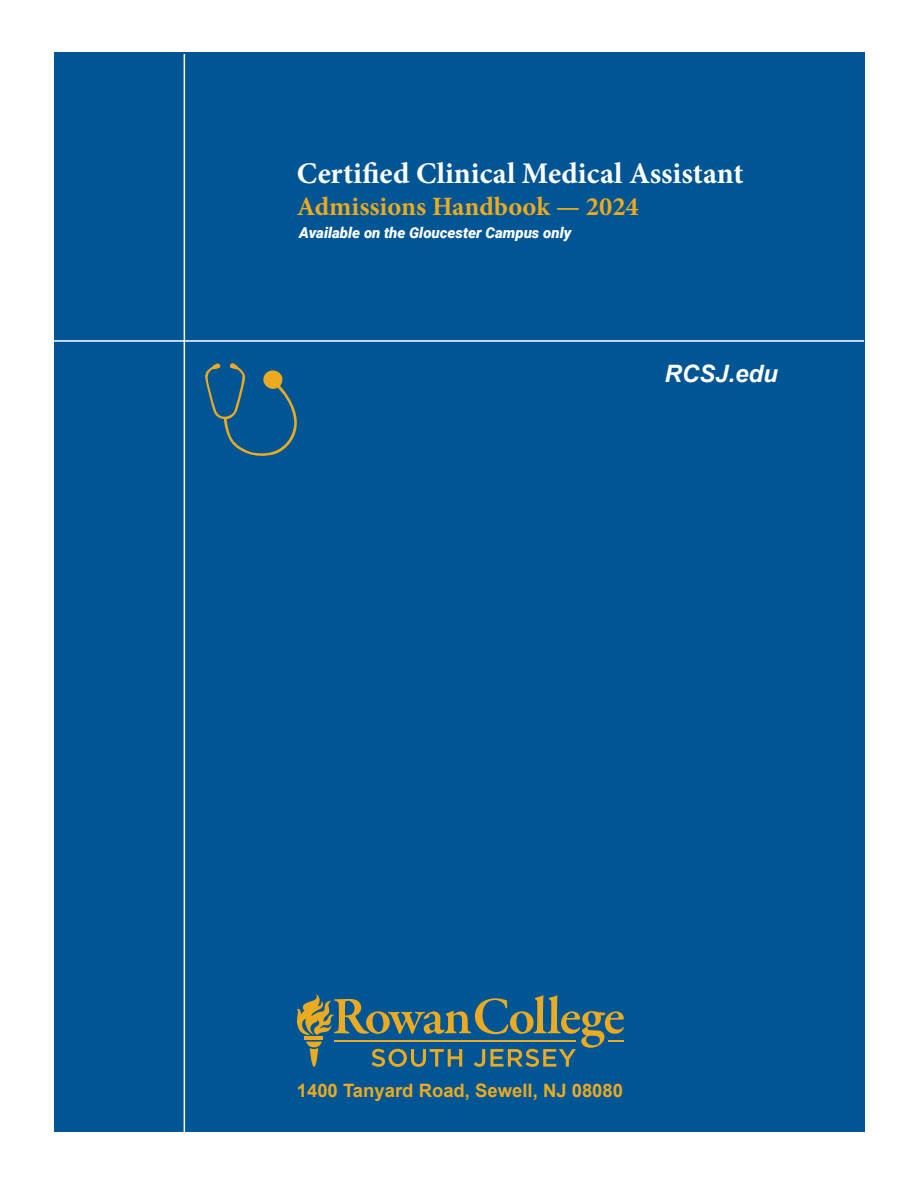
<style>
.page{position:relative;width:918px;height:1188px;background:#fff}
.page>*{position:absolute;margin:0;border:0;box-sizing:border-box;transform-origin:0 0}
.t1{font:700 30px "Minion Pro";color:#fff}
.t2{font:700 26.55px "Minion Pro";color:#ebaa20}
.t3{font:italic 700 24px "Arial";color:#fff}
.t4{font:700 18.45px "Arial";color:#ebaa20}
.t5{font:italic 900 15px "Roboto";color:#fff}
</style>
<div class="page">
<div style="left:54px;top:52px;width:810px;height:1080px;background:#005595"></div>
<hr style="left:184px;top:54px;width:1px;height:1080px;background:#fff">
<hr style="left:54px;top:340px;width:810px;height:2px;background:#fff">
<svg style="left:297px;top:994px;width:327px;height:73px"></svg>
<svg style="left:205px;top:363px;width:92px;height:93px"></svg>
<h1 class="t1" style="left:297px;top:152px;width:448px">Certified Clinical Medical Assistant</h1>
<h2 class="t2" style="left:297px;top:187px;width:344px">Admissions Handbook — 2024</h2>
<p class="t5" style="left:299px;top:222px;width:274px">Available on the Gloucester Campus only</p>
<h3 class="t3" style="left:664px;top:358px;width:115px">RCSJ.edu</h3>
<p class="t4" style="left:297px;top:1078px;width:328px">1400 Tanyard Road, Sewell, NJ 08080</p>
</div>
